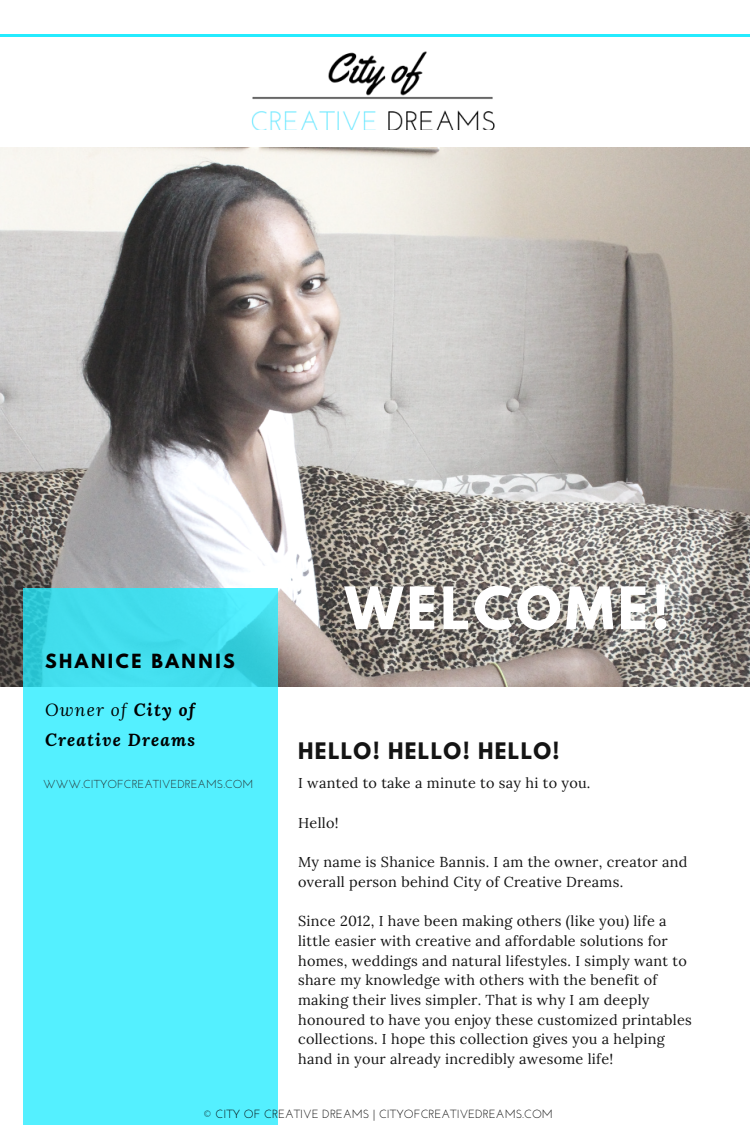
<style>
.page{position:relative;width:750px;height:1125px;background:#fff}
.page>*{position:absolute;margin:0;border:0;box-sizing:border-box;transform-origin:0 0}
.t1{font:700 51.88px "League Spartan";letter-spacing:.07em;color:#fff}
.t2{font:700 20.12px "League Spartan";letter-spacing:.07em;color:#141414}
.t3{font:italic 700 17.25px/30px "Lora";letter-spacing:.07em;color:#000}
.t4{font:700 17.25px "League Spartan";letter-spacing:.15em;color:#000}
.t5{font:14.38px/19.8px "Lora";letter-spacing:.02em;color:#141414}
.t6{font:11.75px "Josefin Sans";color:#000}
.t7{font:11.5px "Josefin Sans";color:#222}
.s1{font-weight:400}
</style>
<div class="page">
<hr style="left:0;top:34px;width:750px;height:3px;background:#24ecff">
<img style="left:0;top:147px;width:750px;height:539px">
<svg style="left:23px;top:588px;width:255px;height:537px;background:#50ecfb"></svg>
<img style="left:251px;top:51px;width:244px;height:78px">
<p class="t4" style="left:45px;top:652px;width:191px">SHANICE BANNIS</p>
<p class="t3" style="left:45px;top:695px;width:152px"><span class="s1">Owner of</span> City of<br>Creative Dreams</p>
<p class="t7" style="left:43px;top:779px;width:212px">WWW.CITYOFCREATIVEDREAMS.COM</p>
<h1 class="t1" style="left:345px;top:583px;width:326px">WELCOME!</h1>
<h2 class="t2" style="left:298px;top:741px;width:263px">HELLO! HELLO! HELLO!</h2>
<p class="t5" style="left:298px;top:773px;width:294px">I wanted to take a minute to say hi to you.</p>
<p class="t5" style="left:298px;top:813px;width:42px">Hello!</p>
<p class="t5" style="left:298px;top:852px;width:391px">My name is Shanice Bannis. I am the owner, creator and overall person behind City of Creative Dreams.</p>
<p class="t5" style="left:298px;top:911px;width:395px">Since 2012, I have been making others (like you) life a little easier with creative and affordable solutions for homes, weddings and natural lifestyles. I simply want to share my knowledge with others with the benefit of making their lives simpler. That is why I am deeply honoured to have you enjoy these customized printables collections. I hope this collection gives you a helping hand in your already incredibly awesome life!</p>
<p class="t6" style="left:203px;top:1110px;width:352px">© CITY OF CREATIVE DREAMS | CITYOFCREATIVEDREAMS.COM</p>
</div>
